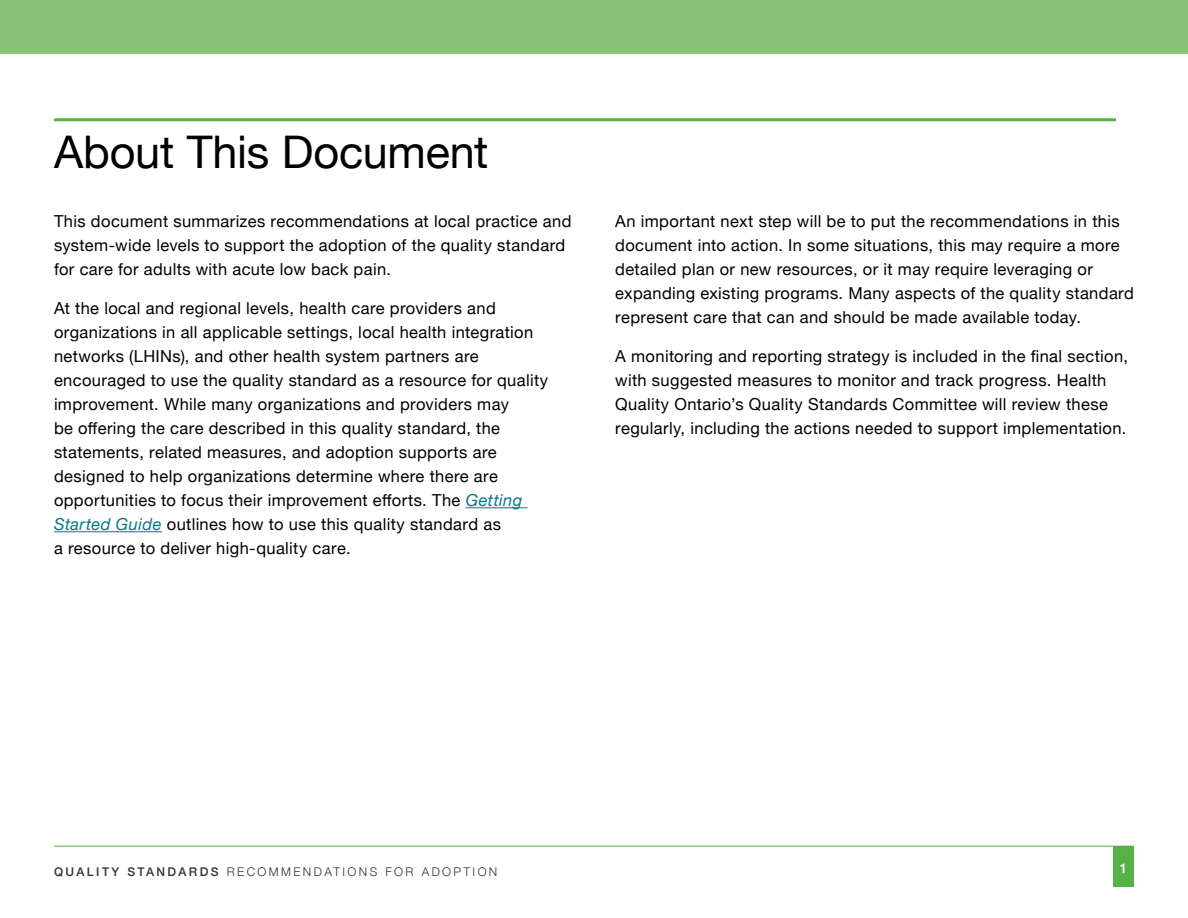
<style>
.page{position:relative;width:1188px;height:918px;background:#fff}
.page>*{position:absolute;margin:0;border:0;box-sizing:border-box;transform-origin:0 0}
.head_-_1{font:45px "Helvetica Neue";letter-spacing:-.005em;color:#000}
.text___plain{font:16.5px/24px "Helvetica Neue";letter-spacing:.02em;color:#000}
.t1{font:500 13.5px "Helvetica Neue";color:#fff}
.t2{font:300 12px "Helvetica Neue";letter-spacing:.2em;color:#333}
.s1{font-style:italic;color:#00788a}
.s2{font-weight:500}
</style>
<div class="page">
<hr style="left:54px;top:846px;width:1080px;height:1px;background:#56b146">
<div style="left:1113px;top:846px;width:21px;height:41px;background:#56b146"></div>
<div style="left:0;top:0;width:1188px;height:54px;background:#89c377"></div>
<hr style="left:466px;top:507px;width:62px;height:1px;background:#00788a">
<hr style="left:54px;top:531px;width:108px;height:1px;background:#00788a">
<hr style="left:54px;top:118px;width:1062px;height:3px;background:#56b146">
<p class="head_-_1" style="left:54px;top:119px;width:436px">About This Document</p>
<p class="text___plain" style="left:54px;top:210px;width:519px">This document summarizes recommendations at local practice and system-wide levels to support the adoption of the quality standard for care for adults with acute low back pain.</p>
<p class="text___plain" style="left:54px;top:297px;width:496px">At the local and regional levels, health care providers and organizations in all applicable settings, local health integration networks (LHINs), and other health system partners are encouraged to use the quality standard as a resource for quality improvement. While many organizations and providers may<br>be offering the care described in this quality standard, the statements, related measures, and adoption supports are designed to help organizations determine where there are opportunities to focus their improvement efforts. The <span class="s1">Getting Started Guide</span> outlines how to use this quality standard as<br>a resource to deliver high-quality care.</p>
<p class="text___plain" style="left:615px;top:210px;width:520px">An important next step will be to put the recommendations in this document into action. In some situations, this may require a more detailed plan or new resources, or it may require leveraging or expanding existing programs. Many aspects of the quality standard represent care that can and should be made available today.</p>
<p class="text___plain" style="left:615px;top:345px;width:514px">A monitoring and reporting strategy is included in the final section, with suggested measures to monitor and track progress. Health Quality Ontario’s Quality Standards Committee will review these regularly, including the actions needed to support implementation.</p>
<p class="t2" style="left:54px;top:862px;width:445px"><span class="s2">QUALITY STANDARDS</span> RECOMMENDATIONS FOR ADOPTION</p>
<p class="t1" style="left:1120px;top:857px;width:9px">1</p>
</div>
